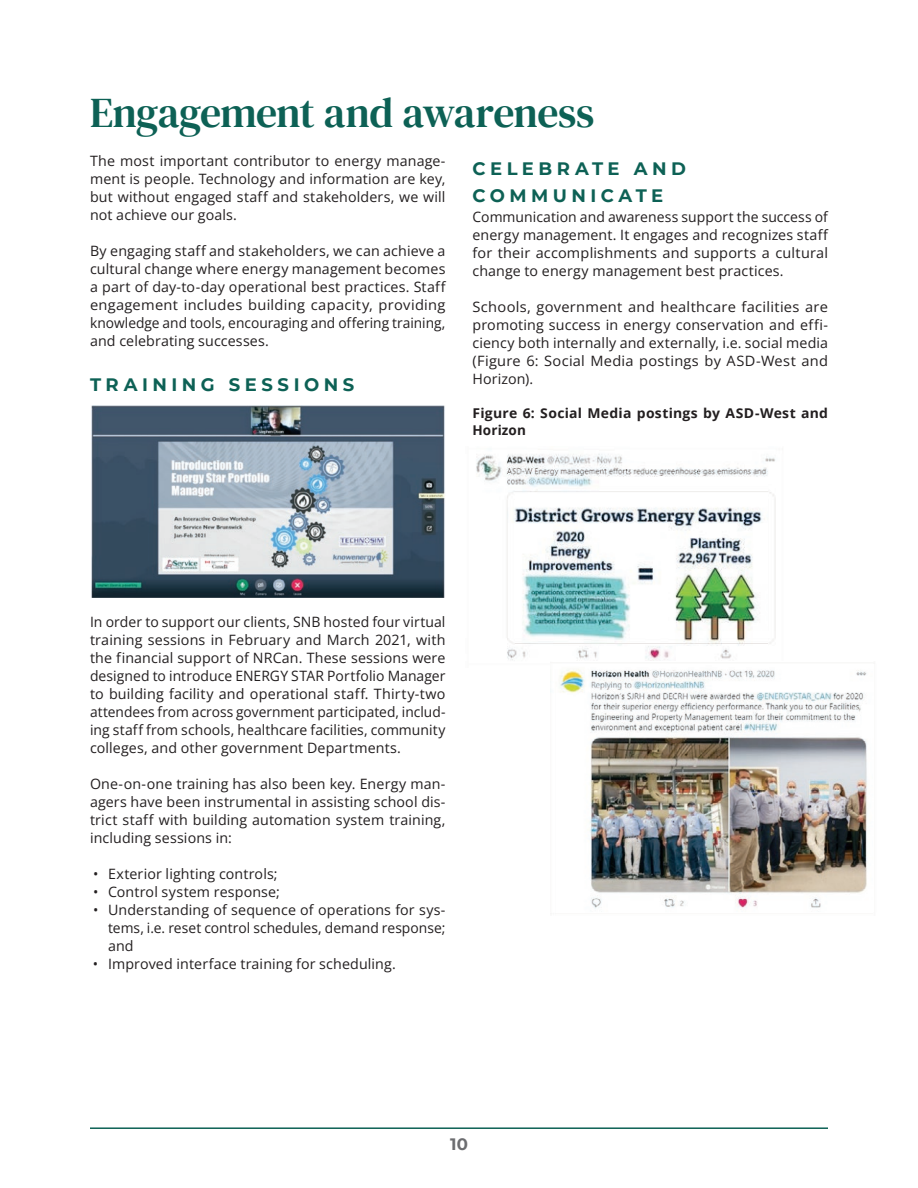
<style>
.page{position:relative;width:918px;height:1188px;background:#fff}
.page>*{position:absolute;margin:0;border:0;box-sizing:border-box;transform-origin:0 0}
.t1{font:42px "DM Serif Text";letter-spacing:-.015em;color:#0d6155}
.t2{font:700 18px/27px "Montserrat";letter-spacing:.25em;color:#0d6155}
.t3{font:700 16.5px "Montserrat";color:#6c6d70}
.t4{font:14.25px/18px "Open Sans";letter-spacing:.01em;color:#231f20;text-align:justify}
.t5{font:700 13.5px/16.5px "Open Sans";letter-spacing:.02em;color:#231f20}
</style>
<div class="page">
<hr style="left:90px;top:1127px;width:738px;height:2px;background:#0d6155">
<img style="left:91px;top:406px;width:354px;height:191px">
<img style="left:476px;top:454px;width:300px;height:207px">
<img style="left:560px;top:669px;width:307px;height:240px">
<h1 class="t1" style="left:90px;top:89px;width:506px">Engagement and awareness</h1>
<p class="t4" style="left:90px;top:152px;width:357px">The most important contributor to energy manage&shy;ment is people. Technology and information are key, but without engaged staff and stakeholders, we will not achieve our goals.</p>
<p class="t4" style="left:90px;top:242px;width:357px">By engaging staff and stakeholders, we can achieve a cultural change where energy management becomes a part of day-to-day operational best practices. Staff engagement includes building capacity, providing knowledge and tools, encouraging and offering training, and celebrating successes.</p>
<p class="t2" style="left:90px;top:370px;width:266px">TRAINING SESSIONS</p>
<p class="t2" style="left:472px;top:154px;width:215px">CELEBRATE AND<br>COMMUNICATE</p>
<p class="t4" style="left:472px;top:207px;width:357px">Communication and awareness support the success of energy management. It engages and recognizes staff for their accomplishments and supports a cultural change to energy management best practices.</p>
<p class="t4" style="left:472px;top:297px;width:357px">Schools, government and healthcare facilities are promoting success in energy conservation and effi&shy;ciency both internally and externally, i.e. social media (Figure 6: Social Media postings by ASD-West and Horizon).</p>
<p class="t5" style="left:472px;top:405px;width:357px">Figure 6: Social Media postings by ASD-West and<br>Horizon</p>
<p class="t4" style="left:90px;top:612px;width:357px">In order to support our clients, SNB hosted four virtual training sessions in February and March 2021, with the financial support of NRCan. These sessions were designed to introduce ENERGY STAR Portfolio Manager to building facility and operational staff. Thirty-two attendees from across government participated, includ&shy;ing staff from schools, healthcare facilities, community colleges, and other government Departments.</p>
<p class="t4" style="left:90px;top:774px;width:357px">One-on-one training has also been key. Energy man&shy;agers have been instrumental in assisting school dis&shy;trict staff with building automation system training, including sessions in:</p>
<p class="t4" style="left:93px;top:864px;width:186px">• Exterior lighting controls;</p>
<p class="t4" style="left:93px;top:882px;width:188px">• Control system response;</p>
<p class="t4" style="left:108px;top:900px;width:339px;text-indent:-15px">• Understanding of sequence of operations for sys&shy;tems, i.e. reset control schedules, demand response; and</p>
<p class="t4" style="left:93px;top:954px;width:304px">• Improved interface training for scheduling.</p>
<p class="t3" style="left:450px;top:1132px;width:19px">10</p>
</div>
